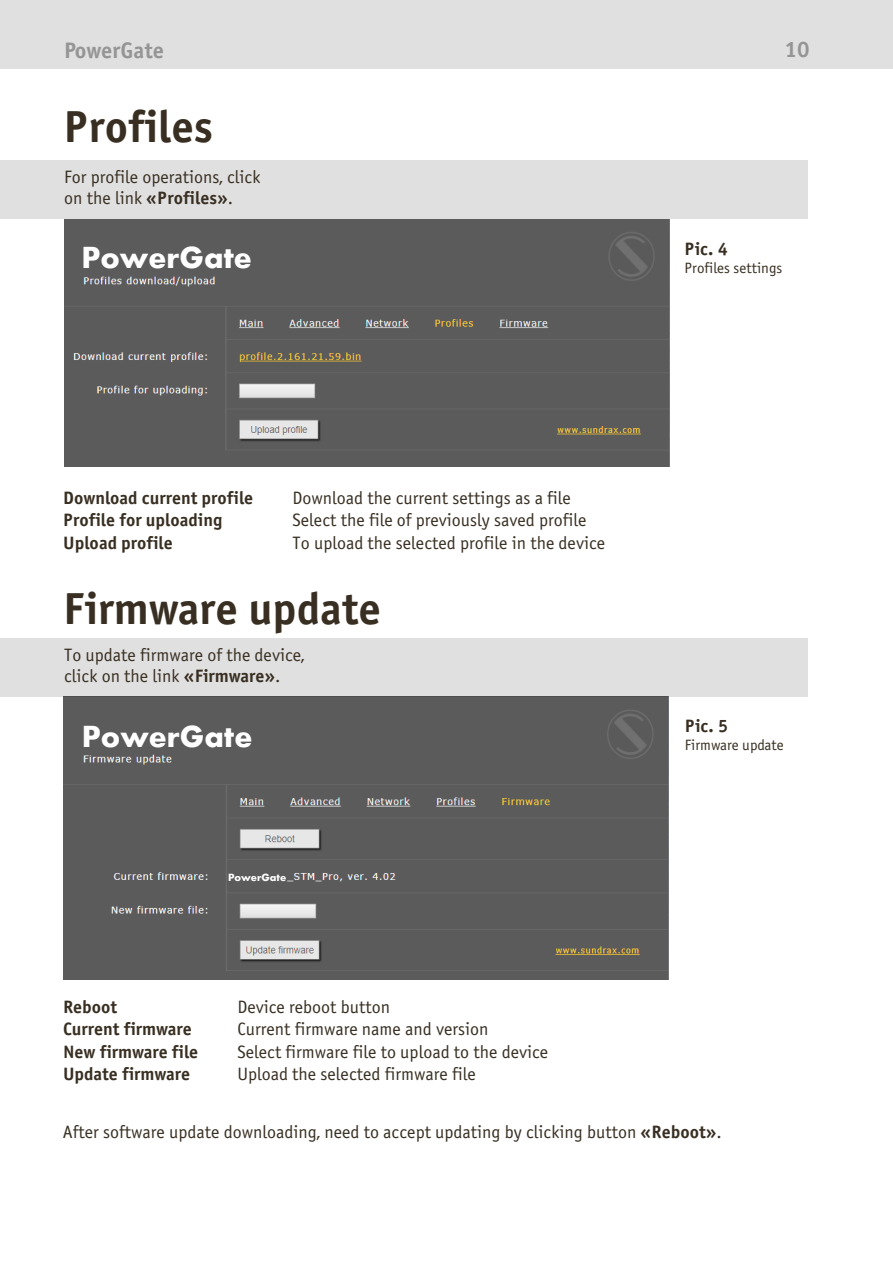
<style>
.page{position:relative;width:893px;height:1263px;background:#fff}
.page>*{position:absolute;margin:0;border:0;box-sizing:border-box;transform-origin:0 0}
.t1{font:700 45px "Officina Sans C";color:#382f22}
.t2{font:700 31.5px "Aharoni";color:#fff}
.t3{font:700 22.5px "Officina Sans C";color:#969595}
.t4{font:18px/22.5px "Officina Sans C";color:#382f22}
.t5{font:700 18px/22.5px "Officina Sans C";color:#382f22}
.t6{font:15px "Officina Sans C";color:#382f22}
.t7{font:700 10.8px "Aharoni";color:#fff}
.s1{font-weight:700}
</style>
<div class="page">
<div style="left:0;top:0;width:893px;height:68px;background:#e1e0e0"></div>
<div style="left:0;top:160px;width:808px;height:59px;background:#e1e0e0"></div>
<div style="left:64px;top:219px;width:606px;height:247px;background:#5c5b5c"></div>
<div style="left:0;top:638px;width:808px;height:59px;background:#e1e0e0"></div>
<img style="left:64px;top:697px;width:604px;height:282px">
<div style="left:80px;top:241px;width:209px;height:32px;background:#5b5b5b"></div>
<div style="left:80px;top:722px;width:209px;height:32px;background:#5b5b5b"></div>
<div style="left:231px;top:870px;width:56px;height:16px;background:#5b5b5b"></div>
<p class="t3" style="left:64px;top:38px;width:101px">PowerGate</p>
<p class="t3" style="left:785px;top:37px;width:27px">10</p>
<h1 class="t1" style="left:63px;top:102px;width:151px">Profiles</h1>
<p class="t4" style="left:64px;top:167px;width:198px;line-height:21px">For profile operations, click on the link <span class="s1">«Profiles»</span>.</p>
<h2 class="t2" style="left:82px;top:245px;width:172px">PowerGate</h2>
<p class="t5" style="left:685px;top:238px;width:45px">Pic. 4</p>
<p class="t6" style="left:685px;top:259px;width:99px">Profiles settings</p>
<p class="t5" style="left:63px;top:486px;width:192px">Download current profile<br>Profile for uploading<br>Upload profile</p>
<p class="t4" style="left:293px;top:487px;width:314px">Download the current settings as a file<br>Select the file of previously saved profile<br>To upload the selected profile in the device</p>
<h1 class="t1" style="left:63px;top:583px;width:319px">Firmware update</h1>
<p class="t4" style="left:64px;top:645px;width:242px;line-height:21px">To update firmware of the device, click on the link <span class="s1">«Firmware»</span>.</p>
<h2 class="t2" style="left:82px;top:723px;width:172px">PowerGate</h2>
<p class="t7" style="left:228px;top:873px;width:60px">PowerGate</p>
<p class="t5" style="left:63px;top:995px;width:137px">Reboot<br>Current firmware<br>New firmware file<br>Update firmware</p>
<p class="t4" style="left:237px;top:995px;width:313px">Device reboot button<br>Current firmware name and version<br>Select firmware file to upload to the device Upload the selected firmware file</p>
<p class="t5" style="left:685px;top:715px;width:45px">Pic. 5</p>
<p class="t6" style="left:685px;top:737px;width:100px">Firmware update</p>
<p class="t4" style="left:63px;top:1121px;width:660px">After software update downloading, need to accept updating by clicking button <span class="s1">«Reboot»</span>.</p>
</div>
